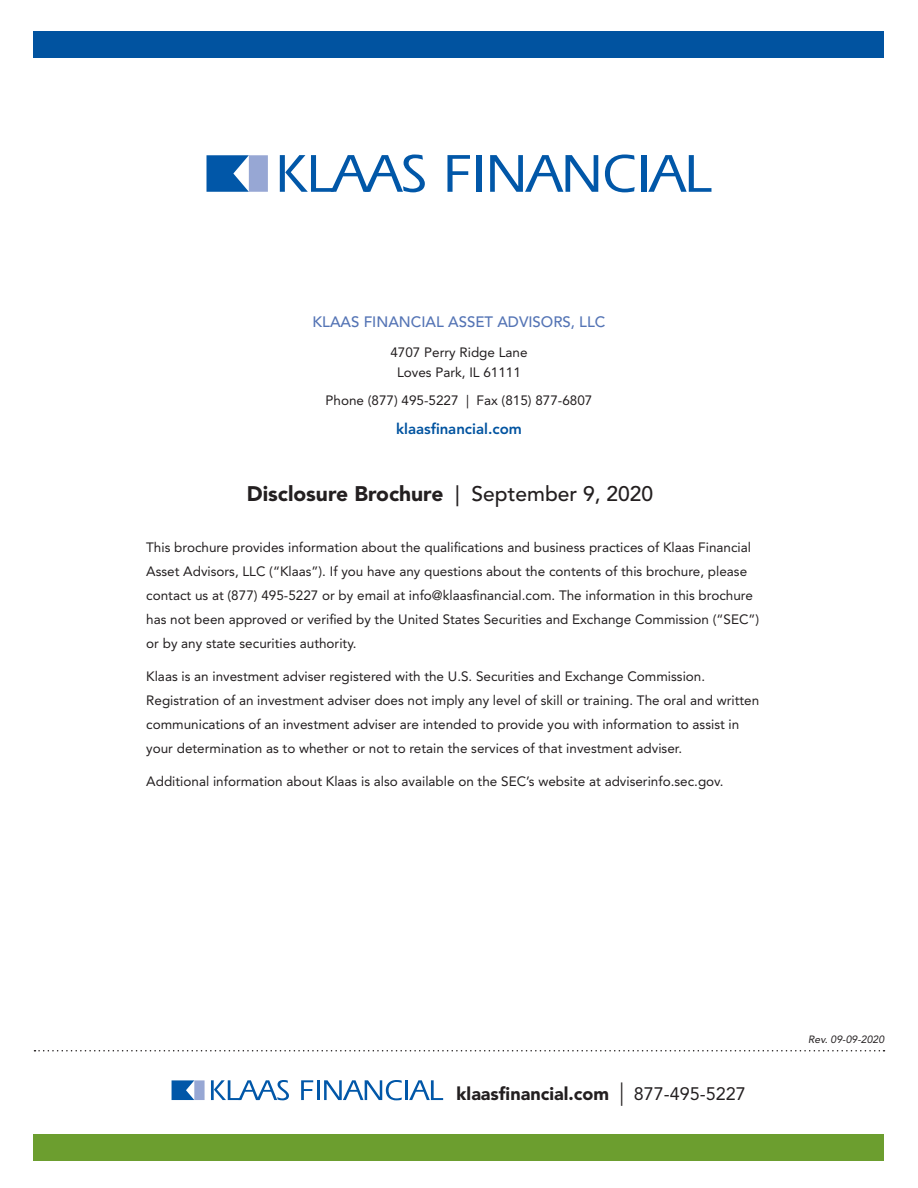
<style>
.page{position:relative;width:918px;height:1188px;background:#fff}
.page>*{position:absolute;margin:0;border:0;box-sizing:border-box;transform-origin:0 0}
.SECTION_header{font:900 21px "Avenir";color:#231f20}
.t1{font:900 18px "Avenir";color:#231f20}
.Header___repl_underl{font:500 15px "Avenir";color:#5474b5}
.t2{font:800 15px "Avenir";color:#0153a0}
.t3{font:13.5px/24px "Avenir";color:#231f20}
.t4{font:italic 10.5px "Avenir";color:#231f20}
.s1{font-weight:500}
.s2{font-weight:400;font-size:23.4px}
.s3{font-weight:400}
</style>
<div class="page">
<div style="left:34px;top:32px;width:850px;height:26px;background:#0153a0"></div>
<div style="left:34px;top:1134px;width:850px;height:27px;background:#6c9e2f"></div>
<svg style="left:34px;top:1050px;width:850px;height:2px"></svg>
<svg style="left:211px;top:1080px;width:78px;height:20px"></svg>
<svg style="left:301px;top:1080px;width:12px;height:20px"></svg>
<hr style="left:317px;top:1080px;width:3px;height:20px;background:#0157a8">
<svg style="left:324px;top:1080px;width:78px;height:20px"></svg>
<hr style="left:405px;top:1080px;width:3px;height:20px;background:#0157a8">
<svg style="left:409px;top:1080px;width:34px;height:20px"></svg>
<svg style="left:172px;top:1080px;width:33px;height:20px"></svg>
<svg style="left:280px;top:154px;width:145px;height:38px"></svg>
<svg style="left:447px;top:155px;width:23px;height:37px"></svg>
<div style="left:477px;top:155px;width:5px;height:37px;background:#0157a8"></div>
<svg style="left:490px;top:155px;width:108px;height:37px"></svg>
<svg style="left:605px;top:155px;width:30px;height:37px"></svg>
<div style="left:641px;top:155px;width:5px;height:37px;background:#0157a8"></div>
<svg style="left:648px;top:155px;width:63px;height:37px"></svg>
<svg style="left:207px;top:155px;width:61px;height:37px;background:#5287c1"></svg>
<p class="Header___repl_underl" style="left:313px;top:314px;width:294px">KLAAS FINANCIAL ASSET ADVISORS, LLC</p>
<p class="t3" style="left:390px;top:343px;width:139px;line-height:19.5px;text-align:center">4707 Perry Ridge Lane<br>Loves Park, IL 61111</p>
<p class="t3" style="left:326px;top:389px;width:268px">Phone (877) 495-5227 | Fax (815) 877-6807</p>
<p class="t2" style="left:396px;top:420px;width:127px">klaasfinancial.com</p>
<p class="SECTION_header" style="left:247px;top:481px;width:408px">Disclosure Brochure <span class="s1">| September 9, 2020</span></p>
<p class="t3" style="left:146px;top:536px;width:615px">This brochure provides information about the qualifications and business practices of Klaas Financial Asset Advisors, LLC (“Klaas”). If you have any questions about the contents of this brochure, please contact us at (877) 495-5227 or by email at info@klaasfinancial.com. The information in this brochure has not been approved or verified by the United States Securities and Exchange Commission (“SEC”) or by any state securities authority.</p>
<p class="t3" style="left:146px;top:665px;width:615px">Klaas is an investment adviser registered with the U.S. Securities and Exchange Commission.<br>Registration of an investment adviser does not imply any level of skill or training. The oral and written communications of an investment adviser are intended to provide you with information to assist in your determination as to whether or not to retain the services of that investment adviser.</p>
<p class="t3" style="left:146px;top:770px;width:579px">Additional information about Klaas is also available on the SEC’s website at adviserinfo.sec.gov.</p>
<h2 class="t1" style="left:457px;top:1083px;width:291px">klaasfinancial.com <span class="s2">|</span> <span class="s3">877-495-5227</span></h2>
<p class="t4" style="left:808px;top:1033px;width:78px">Rev. 09-09-2020</p>
</div>
